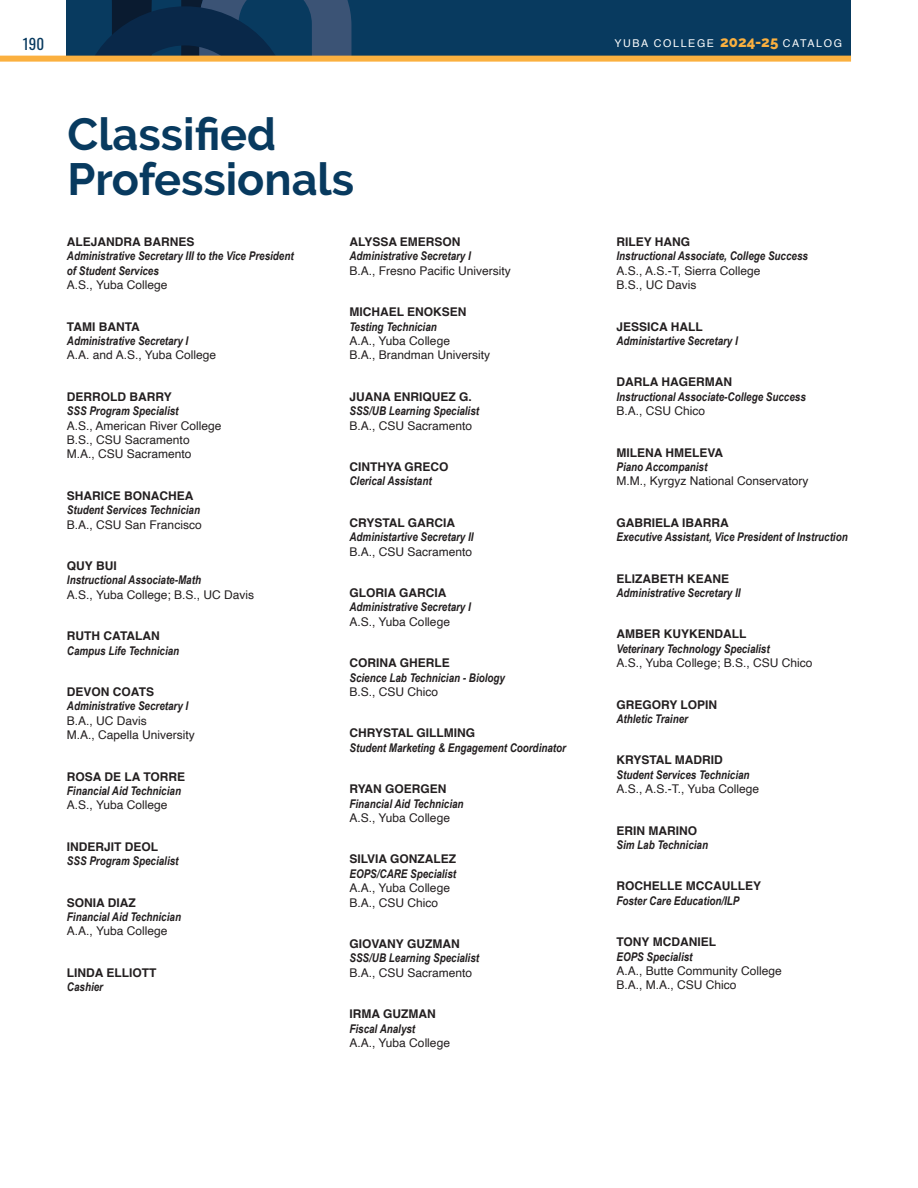
<style>
.page{position:relative;width:918px;height:1188px;background:#fff}
.page>*{position:absolute;margin:0;border:0;box-sizing:border-box;transform-origin:0 0}
.t1{font:700 45px/45px "Raleway";color:#083a5f}
.t2{font:15px "Oswald";color:#083a5f}
.t3{font:italic 700 12px/14.4px "Arial Narrow";color:#231f20}
.t4{font:12px/14.4px "Helvetica";color:#231f20}
.t5{font:700 12px "Helvetica";color:#231f20}
.t6{font:10.65px "Helvetica";letter-spacing:.15em;color:#fff}
.s1{font-family:"Raleway";font-weight:800;font-size:15px;color:#fbb03f}
</style>
<div class="page">
<div style="left:66px;top:1px;width:785px;height:60px;background:#083a5f"></div>
<svg style="left:80px;top:1px;width:338px;height:55px"></svg>
<div style="left:0;top:56px;width:851px;height:6px;background:#fbb03f"></div>
<p class="t2" style="left:23px;top:30px;width:23px">190</p>
<p class="t6" style="left:614px;top:35px;width:229px">YUBA COLLEGE <span class="s1">2024-25</span> CATALOG</p>
<h1 class="t1" style="left:68px;top:112px;width:288px">Classified<br>Professionals</h1>
<p class="t5" style="left:67px;top:234px;width:129px">ALEJANDRA BARNES</p>
<p class="t3" style="left:67px;top:248px;width:228px">Administrative Secretary III to the Vice President of Student Services</p>
<p class="t4" style="left:67px;top:278px;width:102px">A.S., Yuba College</p>
<p class="t5" style="left:67px;top:319px;width:74px">TAMI BANTA</p>
<p class="t3" style="left:67px;top:333px;width:123px">Administrative Secretary I</p>
<p class="t4" style="left:67px;top:348px;width:151px">A.A. and A.S., Yuba College</p>
<p class="t5" style="left:67px;top:389px;width:106px">DERROLD BARRY</p>
<p class="t3" style="left:67px;top:403px;width:113px">SSS Program Specialist</p>
<p class="t4" style="left:67px;top:419px;width:156px">A.S., American River College<br>B.S., CSU Sacramento<br>M.A., CSU Sacramento</p>
<p class="t5" style="left:67px;top:488px;width:128px">SHARICE BONACHEA</p>
<p class="t3" style="left:67px;top:502px;width:135px">Student Services Technician</p>
<p class="t4" style="left:67px;top:518px;width:136px">B.A., CSU San Francisco</p>
<p class="t5" style="left:67px;top:558px;width:51px">QUY BUI</p>
<p class="t3" style="left:67px;top:572px;width:136px">Instructional Associate-Math</p>
<p class="t4" style="left:67px;top:588px;width:189px">A.S., Yuba College; B.S., UC Davis</p>
<p class="t5" style="left:67px;top:629px;width:94px">RUTH CATALAN</p>
<p class="t3" style="left:67px;top:643px;width:114px">Campus Life Technician</p>
<p class="t5" style="left:67px;top:684px;width:89px">DEVON COATS</p>
<p class="t3" style="left:67px;top:698px;width:123px">Administrative Secretary I</p>
<p class="t4" style="left:67px;top:714px;width:130px">B.A., UC Davis<br>M.A., Capella University</p>
<p class="t5" style="left:67px;top:769px;width:120px">ROSA DE LA TORRE</p>
<p class="t3" style="left:67px;top:783px;width:116px">Financial Aid Technician</p>
<p class="t4" style="left:67px;top:798px;width:102px">A.S., Yuba College</p>
<p class="t5" style="left:67px;top:839px;width:93px">INDERJIT DEOL</p>
<p class="t3" style="left:67px;top:853px;width:113px">SSS Program Specialist</p>
<p class="t5" style="left:67px;top:895px;width:70px">SONIA DIAZ</p>
<p class="t3" style="left:67px;top:909px;width:116px">Financial Aid Technician</p>
<p class="t4" style="left:67px;top:924px;width:102px">A.A., Yuba College</p>
<p class="t5" style="left:67px;top:965px;width:91px">LINDA ELLIOTT</p>
<p class="t3" style="left:67px;top:979px;width:38px">Cashier</p>
<p class="t5" style="left:350px;top:234px;width:113px">ALYSSA EMERSON</p>
<p class="t3" style="left:350px;top:248px;width:123px">Administrative Secretary I</p>
<p class="t4" style="left:350px;top:264px;width:163px">B.A., Fresno Pacific University</p>
<p class="t5" style="left:350px;top:305px;width:119px">MICHAEL ENOKSEN</p>
<p class="t3" style="left:350px;top:319px;width:89px">Testing Technician</p>
<p class="t4" style="left:350px;top:334px;width:142px">A.A., Yuba College<br>B.A., Brandman University</p>
<p class="t5" style="left:350px;top:389px;width:124px">JUANA ENRIQUEZ G.</p>
<p class="t3" style="left:350px;top:403px;width:131px">SSS/UB Learning Specialist</p>
<p class="t4" style="left:350px;top:419px;width:124px">B.A., CSU Sacramento</p>
<p class="t5" style="left:350px;top:459px;width:101px">CINTHYA GRECO</p>
<p class="t3" style="left:350px;top:473px;width:84px">Clerical Assistant</p>
<p class="t5" style="left:350px;top:515px;width:107px">CRYSTAL GARCIA</p>
<p class="t3" style="left:350px;top:529px;width:126px">Administartive Secretary II</p>
<p class="t4" style="left:350px;top:545px;width:124px">B.A., CSU Sacramento</p>
<p class="t5" style="left:350px;top:585px;width:98px">GLORIA GARCIA</p>
<p class="t3" style="left:350px;top:599px;width:123px">Administrative Secretary I</p>
<p class="t4" style="left:350px;top:615px;width:102px">A.S., Yuba College</p>
<p class="t5" style="left:350px;top:656px;width:102px">CORINA GHERLE</p>
<p class="t3" style="left:350px;top:670px;width:157px">Science Lab Technician - Biology</p>
<p class="t4" style="left:350px;top:685px;width:90px">B.S., CSU Chico</p>
<p class="t5" style="left:350px;top:726px;width:127px">CHRYSTAL GILLMING</p>
<p class="t3" style="left:350px;top:740px;width:218px">Student Marketing &amp; Engagement Coordinator</p>
<p class="t5" style="left:350px;top:782px;width:99px">RYAN GOERGEN</p>
<p class="t3" style="left:350px;top:796px;width:116px">Financial Aid Technician</p>
<p class="t4" style="left:350px;top:811px;width:102px">A.S., Yuba College</p>
<p class="t5" style="left:350px;top:852px;width:108px">SILVIA GONZALEZ</p>
<p class="t3" style="left:350px;top:866px;width:108px">EOPS/CARE Specialist</p>
<p class="t4" style="left:350px;top:881px;width:102px">A.A., Yuba College<br>B.A., CSU Chico</p>
<p class="t5" style="left:350px;top:936px;width:112px">GIOVANY GUZMAN</p>
<p class="t3" style="left:350px;top:950px;width:131px">SSS/UB Learning Specialist</p>
<p class="t4" style="left:350px;top:966px;width:124px">B.A., CSU Sacramento</p>
<p class="t5" style="left:350px;top:1007px;width:88px">IRMA GUZMAN</p>
<p class="t3" style="left:350px;top:1021px;width:67px">Fiscal Analyst</p>
<p class="t4" style="left:350px;top:1036px;width:102px">A.A., Yuba College</p>
<p class="t5" style="left:616px;top:234px;width:75px">RILEY HANG</p>
<p class="t3" style="left:616px;top:248px;width:193px">Instructional Associate, College Success</p>
<p class="t4" style="left:616px;top:264px;width:146px">A.S., A.S.-T, Sierra College<br>B.S., UC Davis</p>
<p class="t5" style="left:616px;top:319px;width:88px">JESSICA HALL</p>
<p class="t3" style="left:616px;top:333px;width:123px">Administartive Secretary I</p>
<p class="t5" style="left:616px;top:375px;width:117px">DARLA HAGERMAN</p>
<p class="t3" style="left:616px;top:389px;width:191px">Instructional Associate-College Success</p>
<p class="t4" style="left:616px;top:404px;width:90px">B.A., CSU Chico</p>
<p class="t5" style="left:616px;top:445px;width:108px">MILENA HMELEVA</p>
<p class="t3" style="left:616px;top:459px;width:92px">Piano Accompanist</p>
<p class="t4" style="left:616px;top:474px;width:194px">M.M., Kyrgyz National Conservatory</p>
<p class="t5" style="left:616px;top:515px;width:114px">GABRIELA IBARRA</p>
<p class="t3" style="left:616px;top:529px;width:233px">Executive Assistant, Vice President of Instruction</p>
<p class="t5" style="left:616px;top:571px;width:114px">ELIZABETH KEANE</p>
<p class="t3" style="left:616px;top:585px;width:126px">Administrative Secretary II</p>
<p class="t5" style="left:616px;top:627px;width:131px">AMBER KUYKENDALL</p>
<p class="t3" style="left:616px;top:641px;width:155px">Veterinary Technology Specialist</p>
<p class="t4" style="left:616px;top:656px;width:197px">A.S., Yuba College; B.S., CSU Chico</p>
<p class="t5" style="left:616px;top:697px;width:102px">GREGORY LOPIN</p>
<p class="t3" style="left:616px;top:711px;width:73px">Athletic Trainer</p>
<p class="t5" style="left:616px;top:753px;width:108px">KRYSTAL MADRID</p>
<p class="t3" style="left:616px;top:767px;width:135px">Student Services Technician</p>
<p class="t4" style="left:616px;top:782px;width:144px">A.S., A.S.-T., Yuba College</p>
<p class="t5" style="left:616px;top:823px;width:82px">ERIN MARINO</p>
<p class="t3" style="left:616px;top:837px;width:93px">Sim Lab Technician</p>
<p class="t5" style="left:616px;top:879px;width:146px">ROCHELLE MCCAULLEY</p>
<p class="t3" style="left:616px;top:893px;width:125px">Foster Care Education/ILP</p>
<p class="t5" style="left:616px;top:935px;width:101px">TONY MCDANIEL</p>
<p class="t3" style="left:616px;top:949px;width:78px">EOPS Specialist</p>
<p class="t4" style="left:616px;top:964px;width:167px">A.A., Butte Community College<br>B.A., M.A., CSU Chico</p>
</div>
